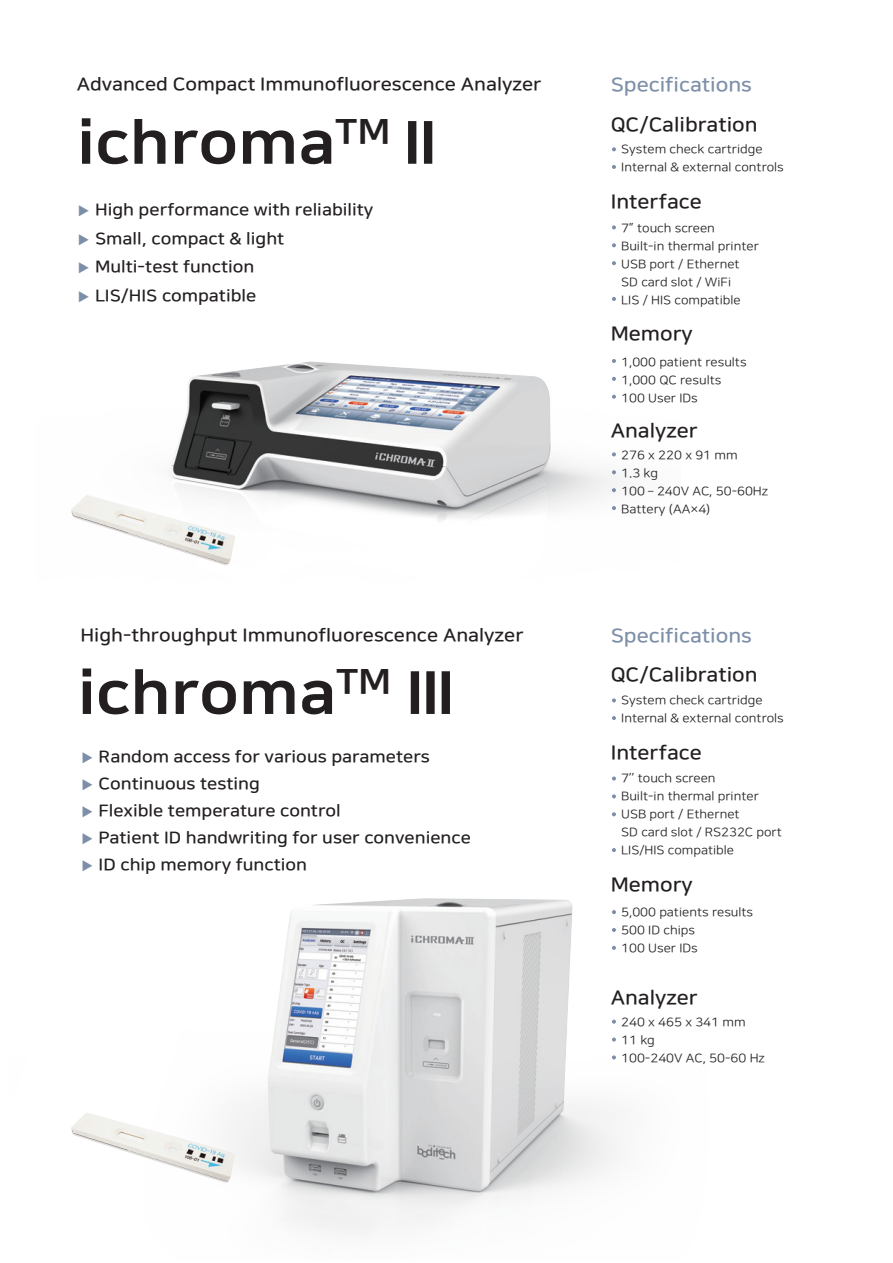
<style>
.page{position:relative;width:893px;height:1263px;background:#fff}
.page>*{position:absolute;margin:0;border:0;box-sizing:border-box;transform-origin:0 0}
.t1{font:59.25px "Nanum Square EB";color:#231f20;scale:1.1 1}
.t2{font:19.5px "Nanum Square B";color:#231f20;scale:1.1 1}
.t3{font:19.35px "Nanum Square B";color:#7d8fa8;scale:1.11 1}
.t4{font:17.85px "Nanum Square B";color:#231f20;scale:1.11 1}
.t5{font:16.35px/27px "Nanum Square B";color:#231f20;scale:1.11 1}
.t6{font:12px/18px "Nanum Square R";color:#231f20;scale:1.1 1}
.s1{font-size:14.1px;color:#7d8fa8}
</style>
<div class="page">
<img style="left:169px;top:361px;width:449px;height:160px">
<img style="left:249px;top:898px;width:370px;height:336px">
<img style="left:71px;top:486px;width:185px;height:79px">
<svg style="left:612px;top:147px;width:4px;height:4px"></svg>
<svg style="left:612px;top:165px;width:4px;height:4px"></svg>
<svg style="left:612px;top:225px;width:4px;height:4px"></svg>
<svg style="left:612px;top:243px;width:4px;height:4px"></svg>
<svg style="left:612px;top:261px;width:4px;height:4px"></svg>
<svg style="left:612px;top:297px;width:4px;height:4px"></svg>
<svg style="left:612px;top:452px;width:4px;height:4px"></svg>
<svg style="left:612px;top:470px;width:4px;height:4px"></svg>
<svg style="left:612px;top:488px;width:4px;height:4px"></svg>
<svg style="left:612px;top:506px;width:4px;height:4px"></svg>
<svg style="left:612px;top:359px;width:4px;height:4px"></svg>
<svg style="left:612px;top:377px;width:4px;height:4px"></svg>
<svg style="left:612px;top:395px;width:4px;height:4px"></svg>
<svg style="left:612px;top:776px;width:4px;height:4px"></svg>
<svg style="left:612px;top:794px;width:4px;height:4px"></svg>
<svg style="left:612px;top:812px;width:4px;height:4px"></svg>
<svg style="left:612px;top:848px;width:4px;height:4px"></svg>
<svg style="left:612px;top:910px;width:4px;height:4px"></svg>
<svg style="left:612px;top:928px;width:4px;height:4px"></svg>
<svg style="left:612px;top:946px;width:4px;height:4px"></svg>
<svg style="left:612px;top:1020px;width:4px;height:4px"></svg>
<svg style="left:612px;top:1037px;width:4px;height:4px"></svg>
<svg style="left:612px;top:1055px;width:4px;height:4px"></svg>
<svg style="left:612px;top:698px;width:4px;height:4px"></svg>
<svg style="left:612px;top:716px;width:4px;height:4px"></svg>
<img style="left:71px;top:1103px;width:185px;height:90px">
<h3 class="t4" style="left:77px;top:75px;width:420px">Advanced Compact Immunofluorescence Analyzer</h3>
<h1 class="t1" style="left:77px;top:111px;width:340px">ichroma<sup>TM</sup>Ⅱ</h1>
<h3 class="t5" style="left:77px;top:196px;width:269px;line-height:28.5px"><span class="s1">▶</span> High performance with reliability <span class="s1">▶</span> Small, compact &amp; light<br><span class="s1">▶</span> Multi-test function<br><span class="s1">▶</span> LIS/HIS compatible</h3>
<h3 class="t4" style="left:81px;top:625px;width:401px">High-throughput Immunofluorescence Analyzer</h3>
<h1 class="t1" style="left:78px;top:661px;width:349px">ichroma<sup>TM</sup> Ⅲ</h1>
<h3 class="t5" style="left:81px;top:743px;width:353px"><span class="s1">▶</span> Random access for various parameters<br><span class="s1">▶</span> Continuous testing<br><span class="s1">▶</span> Flexible temperature control<br><span class="s1">▶</span> Patient ID handwriting for user convenience <span class="s1">▶</span> ID chip memory function</h3>
<h3 class="t3" style="left:611px;top:75px;width:129px">Specifications</h3>
<h2 class="t2" style="left:611px;top:114px;width:135px">QC/Calibration</h2>
<p class="t6" style="left:621px;top:141px;width:149px">System check cartridge<br>Internal &amp; external controls</p>
<h2 class="t2" style="left:611px;top:192px;width:84px">Interface</h2>
<p class="t6" style="left:621px;top:219px;width:127px">7” touch screen<br>Built-in thermal printer<br>USB port / Ethernet<br>SD card slot / WiFi<br>LIS / HIS compatible</p>
<h2 class="t2" style="left:611px;top:324px;width:76px">Memory</h2>
<p class="t6" style="left:621px;top:353px;width:115px">1,000 patient results<br>1,000 QC results<br>100 User IDs</p>
<h2 class="t2" style="left:611px;top:420px;width:81px">Analyzer</h2>
<p class="t6" style="left:621px;top:446px;width:135px">276 x 220 x 91 mm<br>1.3 kg<br>100 – 240V AC, 50-60Hz<br>Battery (AA×4)</p>
<h3 class="t3" style="left:611px;top:625px;width:129px">Specifications</h3>
<h2 class="t2" style="left:611px;top:664px;width:135px">QC/Calibration</h2>
<p class="t6" style="left:621px;top:691px;width:149px">System check cartridge<br>Internal &amp; external controls</p>
<h2 class="t2" style="left:611px;top:742px;width:84px">Interface</h2>
<p class="t6" style="left:621px;top:770px;width:148px">7’’ touch screen<br>Built-in thermal printer<br>USB port / Ethernet<br>SD card slot / RS232C port<br>LIS/HIS compatible</p>
<h2 class="t2" style="left:611px;top:874px;width:76px">Memory</h2>
<p class="t6" style="left:621px;top:903px;width:121px">5,000 patients results<br>500 ID chips<br>100 User IDs</p>
<h2 class="t2" style="left:611px;top:987px;width:81px">Analyzer</h2>
<p class="t6" style="left:621px;top:1013px;width:132px">240 x 465 x 341 mm<br>11 kg<br>100-240V AC, 50-60 Hz</p>
</div>
